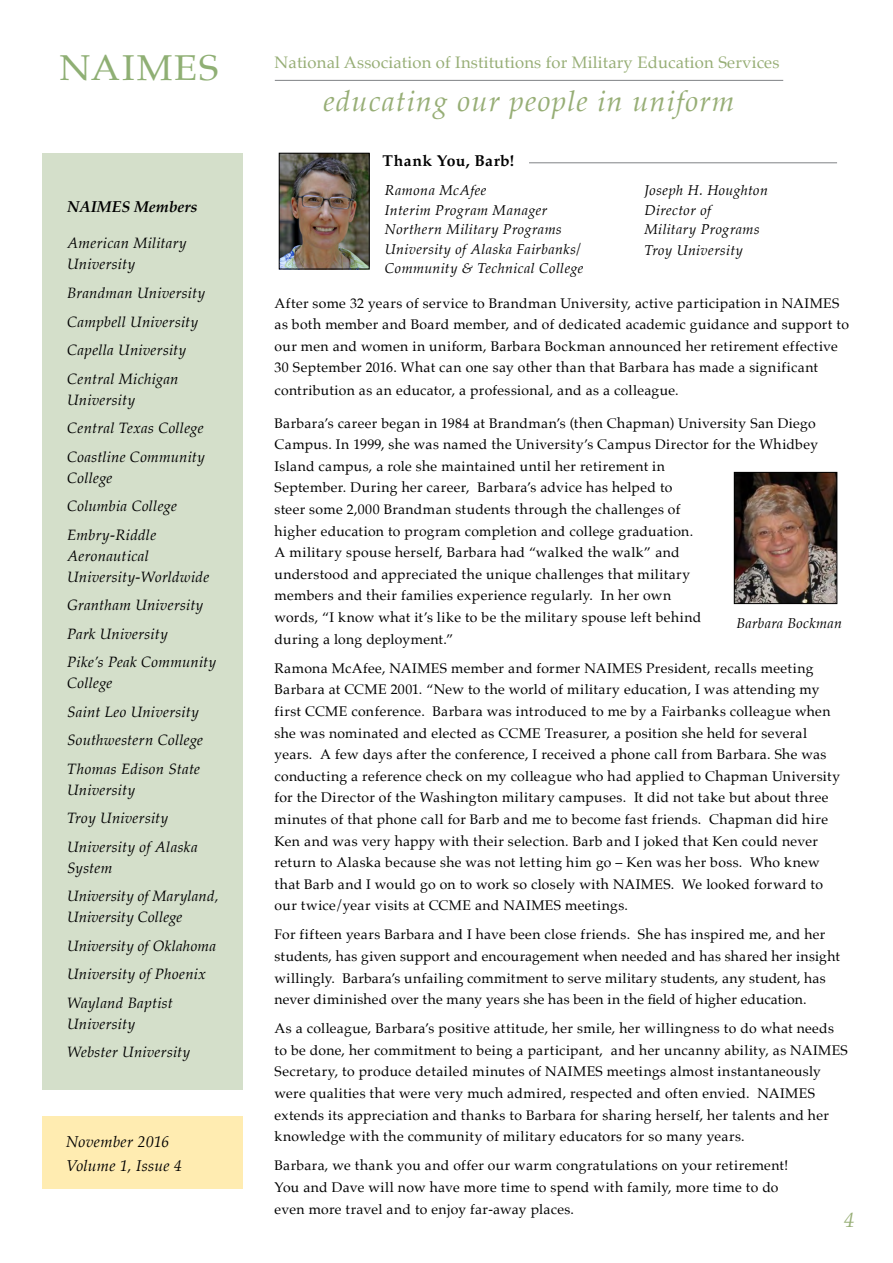
<style>
.page{position:relative;width:893px;height:1263px;background:#fff}
.page>*{position:absolute;margin:0;border:0;box-sizing:border-box;transform-origin:0 0}
.t1{font:36px "Palatino";letter-spacing:.045em;color:#8faf74;scale:1.05 1}
.t2{font:italic 29.1px "Palatino";letter-spacing:.04em;color:#97ae76}
.t3{font:italic 21px "Palatino";color:#97ae76}
.t4{font:16.65px "Palatino";letter-spacing:.01em;color:#97ae76}
.t5{font:italic 15.75px/24px "Palatino";letter-spacing:.015em;color:#000}
.t6{font:700 15.75px "Palatino";letter-spacing:.03em;color:#000}
.t7{font:italic 700 15.75px "Palatino";color:#000}
.t8{font:italic 15px/28.5px "Palatino";letter-spacing:.015em;color:#000}
.t9{font:italic 14.25px/19.5px "Palatino";letter-spacing:.03em;color:#000}
.t10{font:13.95px/21.6px "Palatino";letter-spacing:.025em;color:#000}
</style>
<div class="page">
<div style="left:43px;top:1116px;width:200px;height:72px;background:#ffecb1"></div>
<hr style="left:275px;top:80px;width:508px;height:1px;background:#808285">
<div style="left:42px;top:153px;width:200px;height:936px;background:#d4dfca"></div>
<hr style="left:529px;top:162px;width:308px;height:1px;background:#808285">
<img style="left:281px;top:155px;width:86px;height:112px">
<div style="left:279px;top:153px;width:90px;height:116px;border:1px solid #000"></div>
<img style="left:736px;top:474px;width:99px;height:128px">
<div style="left:734px;top:472px;width:103px;height:132px;border:1px solid #000"></div>
<h1 class="t1" style="left:59px;top:38px;width:153px">NAIMES</h1>
<p class="t4" style="left:275px;top:48px;width:506px">National Association of Institutions for Military Education Services</p>
<h2 class="t2" style="left:323px;top:76px;width:412px">educating our people in uniform</h2>
<p class="t7" style="left:67px;top:194px;width:132px">NAIMES Members</p>
<p class="t8" style="left:67px;top:233px;width:121px;line-height:21px">American Military<br>University</p>
<p class="t8" style="left:67px;top:278px;width:140px">Brandman University<br>Campbell University<br>Capella University<br>Central Michigan</p>
<p class="t8" style="left:67px;top:385px;width:139px">University<br>Central Texas College<br>Coastline Community</p>
<p class="t8" style="left:67px;top:463px;width:111px">College<br>Columbia College<br>Embry-Riddle</p>
<p class="t8" style="left:67px;top:545px;width:144px;line-height:21px">Aeronautical<br>University-Worldwide</p>
<p class="t8" style="left:67px;top:590px;width:151px">Grantham University<br>Park University<br>Pike’s Peak Community</p>
<p class="t8" style="left:67px;top:668px;width:137px">College<br>Saint Leo University<br>Southwestern College<br>Thomas Edison State</p>
<p class="t8" style="left:67px;top:775px;width:132px">University<br>Troy University<br>University of Alaska</p>
<p class="t8" style="left:67px;top:853px;width:153px">System<br>University of Maryland,</p>
<p class="t8" style="left:67px;top:902px;width:150px">University College<br>University of Oklahoma<br>University of Phoenix<br>Wayland Baptist</p>
<p class="t8" style="left:67px;top:1009px;width:125px">University<br>Webster University</p>
<p class="t5" style="left:66px;top:1129px;width:118px">November 2016<br>Volume 1, Issue 4</p>
<p class="t6" style="left:383px;top:147px;width:133px">Thank You, Barb!</p>
<p class="t9" style="left:385px;top:181px;width:200px">Ramona McAfee<br>Interim Program Manager<br>Northern Military Programs<br>University of Alaska Fairbanks/<br>Community &amp; Technical College</p>
<p class="t9" style="left:644px;top:181px;width:125px">Joseph H. Houghton<br>Director of<br>Military Programs</p>
<p class="t9" style="left:644px;top:241px;width:100px">Troy University</p>
<p class="t10" style="left:275px;top:292px;width:576px">After some 32 years of service to Brandman University, active participation in NAIMES as both member and Board member, and of dedicated academic guidance and support to our men and women in uniform, Barbara Bockman announced her retirement effective 30 September 2016. What can one say other than that Barbara has made a significant contribution as an educator, a professional, and as a colleague.</p>
<p class="t10" style="left:275px;top:412px;width:545px">Barbara’s career began in 1984 at Brandman’s (then Chapman) University San Diego Campus. In 1999, she was named the University’s Campus Director for the Whidbey Island campus, a role she maintained until her retirement in<br>September. During her career, Barbara’s advice has helped to<br>steer some 2,000 Brandman students through the challenges of<br>higher education to program completion and college graduation.<br>A military spouse herself, Barbara had “walked the walk” and<br>understood and appreciated the unique challenges that military<br>members and their families experience regularly. In her own<br>words, “I know what it’s like to be the military spouse left behind<br>during a long deployment.”</p>
<p class="t10" style="left:275px;top:657px;width:567px">Ramona McAfee, NAIMES member and former NAIMES President, recalls meeting Barbara at CCME 2001. “New to the world of military education, I was attending my first CCME conference. Barbara was introduced to me by a Fairbanks colleague when she was nominated and elected as CCME Treasurer, a position she held for several years. A few days after the conference, I received a phone call from Barbara. She was conducting a reference check on my colleague who had applied to Chapman University for the Director of the Washington military campuses. It did not take but about three minutes of that phone call for Barb and me to become fast friends. Chapman did hire Ken and was very happy with their selection. Barb and I joked that Ken could never return to Alaska because she was not letting him go – Ken was her boss. Who knew that Barb and I would go on to work so closely with NAIMES. We looked forward to our twice/year visits at CCME and NAIMES meetings.</p>
<p class="t10" style="left:275px;top:924px;width:567px">For fifteen years Barbara and I have been close friends. She has inspired me, and her students, has given support and encouragement when needed and has shared her insight willingly. Barbara’s unfailing commitment to serve military students, any student, has never diminished over the many years she has been in the field of higher education.</p>
<p class="t10" style="left:275px;top:1018px;width:575px">As a colleague, Barbara’s positive attitude, her smile, her willingness to do what needs to be done, her commitment to being a participant, and her uncanny ability, as NAIMES Secretary, to produce detailed minutes of NAIMES meetings almost instantaneously were qualities that were very much admired, respected and often envied. NAIMES extends its appreciation and thanks to Barbara for sharing herself, her talents and her knowledge with the community of military educators for so many years.</p>
<p class="t10" style="left:275px;top:1155px;width:515px">Barbara, we thank you and offer our warm congratulations on your retirement!<br>You and Dave will now have more time to spend with family, more time to do even more travel and to enjoy far-away places.</p>
<p class="t9" style="left:737px;top:614px;width:107px">Barbara Bockman</p>
<h3 class="t3" style="left:844px;top:1202px;width:12px">4</h3>
</div>
